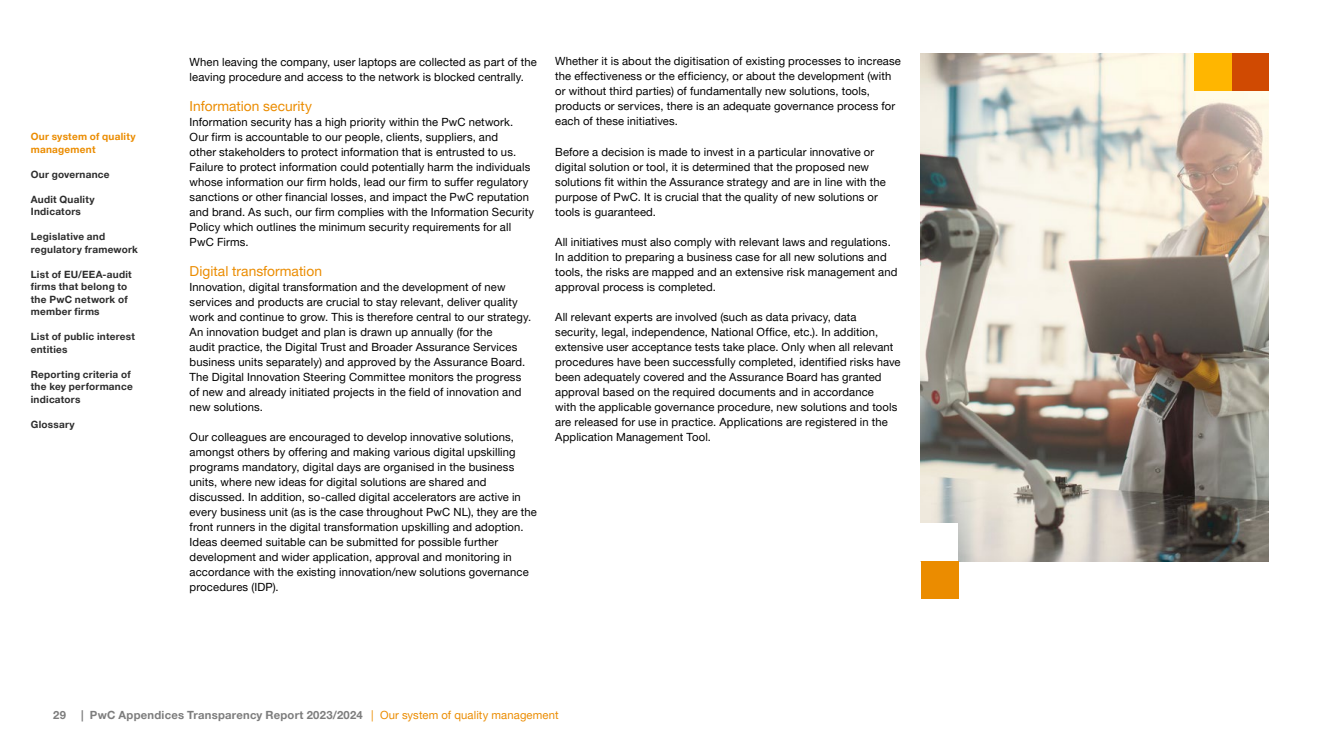
<style>
.page{position:relative;width:1322px;height:745px;background:#fff}
.page>*{position:absolute;margin:0;border:0;box-sizing:border-box;transform-origin:0 0}
.t1{font:13.75px "Helvetica Neue LT Pro";letter-spacing:.005em;color:#eb8c00}
.t2{font:11.25px/15px "Helvetica Neue LT Pro";letter-spacing:.01em;color:#000}
.t3{font:700 11.25px "Helvetica Neue LT Pro";letter-spacing:.02em;color:#7d7d7d}
.t4{font:700 10px/12.5px "Helvetica Neue LT Pro";letter-spacing:.025em;color:#2d2d2d}
.t5{font:700 10px/12.5px "Helvetica Neue LT Pro";letter-spacing:.025em;color:#eb8c00}
.s1{font-weight:400;color:#eb8c00}
</style>
<div class="page">
<img style="left:921px;top:53px;width:348px;height:507px">
<div style="left:1231px;top:53px;width:38px;height:37px;background:#d04a02"></div>
<div style="left:1194px;top:53px;width:37px;height:37px;background:#ffb600"></div>
<div style="left:919px;top:523px;width:39px;height:37px;background:#fff"></div>
<div style="left:921px;top:560px;width:37px;height:38px;background:#eb8c00"></div>
<p class="t5" style="left:31px;top:130px;width:106px">Our system of quality management</p>
<p class="t4" style="left:31px;top:167px;width:80px">Our governance</p>
<p class="t4" style="left:31px;top:192px;width:65px">Audit Quality<br>Indicators</p>
<p class="t4" style="left:31px;top:230px;width:109px">Legislative and regulatory framework</p>
<p class="t4" style="left:31px;top:267px;width:102px">List of EU/EEA-audit firms that belong to the PwC network of member firms</p>
<p class="t4" style="left:31px;top:330px;width:106px">List of public interest entities</p>
<p class="t4" style="left:31px;top:367px;width:103px">Reporting criteria of the key performance indicators</p>
<p class="t4" style="left:31px;top:417px;width:45px">Glossary</p>
<p class="t2" style="left:190px;top:54px;width:349px">When leaving the company, user laptops are collected as part of the leaving procedure and access to the network is blocked centrally.</p>
<p class="t1" style="left:190px;top:97px;width:124px">Information security</p>
<p class="t2" style="left:190px;top:114px;width:346px">Information security has a high priority within the PwC network.<br>Our firm is accountable to our people, clients, suppliers, and<br>other stakeholders to protect information that is entrusted to us.<br>Failure to protect information could potentially harm the individuals whose information our firm holds, lead our firm to suffer regulatory sanctions or other financial losses, and impact the PwC reputation and brand. As such, our firm complies with the Information Security Policy which outlines the minimum security requirements for all PwC Firms.</p>
<p class="t1" style="left:190px;top:262px;width:134px">Digital transformation</p>
<p class="t2" style="left:190px;top:279px;width:343px">Innovation, digital transformation and the development of new services and products are crucial to stay relevant, deliver quality work and continue to grow. This is therefore central to our strategy.<br>An innovation budget and plan is drawn up annually (for the<br>audit practice, the Digital Trust and Broader Assurance Services business units separately) and approved by the Assurance Board.<br>The Digital Innovation Steering Committee monitors the progress of new and already initiated projects in the field of innovation and new solutions.</p>
<p class="t2" style="left:190px;top:429px;width:349px">Our colleagues are encouraged to develop innovative solutions, amongst others by offering and making various digital upskilling programs mandatory, digital days are organised in the business units, where new ideas for digital solutions are shared and discussed. In addition, so-called digital accelerators are active in every business unit (as is the case throughout PwC NL), they are the front runners in the digital transformation upskilling and adoption.<br>Ideas deemed suitable can be submitted for possible further development and wider application, approval and monitoring in accordance with the existing innovation/new solutions governance procedures (IDP).</p>
<p class="t2" style="left:555px;top:54px;width:347px">Whether it is about the digitisation of existing processes to increase the effectiveness or the efficiency, or about the development (with or without third parties) of fundamentally new solutions, tools, products or services, there is an adequate governance process for each of these initiatives.</p>
<p class="t2" style="left:555px;top:144px;width:332px">Before a decision is made to invest in a particular innovative or digital solution or tool, it is determined that the proposed new solutions fit within the Assurance strategy and are in line with the purpose of PwC. It is crucial that the quality of new solutions or tools is guaranteed.</p>
<p class="t2" style="left:555px;top:234px;width:344px">All initiatives must also comply with relevant laws and regulations.<br>In addition to preparing a business case for all new solutions and tools, the risks are mapped and an extensive risk management and approval process is completed.</p>
<p class="t2" style="left:555px;top:309px;width:347px">All relevant experts are involved (such as data privacy, data security, legal, independence, National Office, etc.). In addition, extensive user acceptance tests take place. Only when all relevant procedures have been successfully completed, identified risks have been adequately covered and the Assurance Board has granted approval based on the required documents and in accordance<br>with the applicable governance procedure, new solutions and tools are released for use in practice. Applications are registered in the Application Management Tool.</p>
<p class="t3" style="left:53px;top:708px;width:14px">29</p>
<p class="t3" style="left:81px;top:708px;width:479px">| PwC Appendices Transparency Report 2023/2024 <span class="s1">| Our system of quality management</span></p>
</div>
